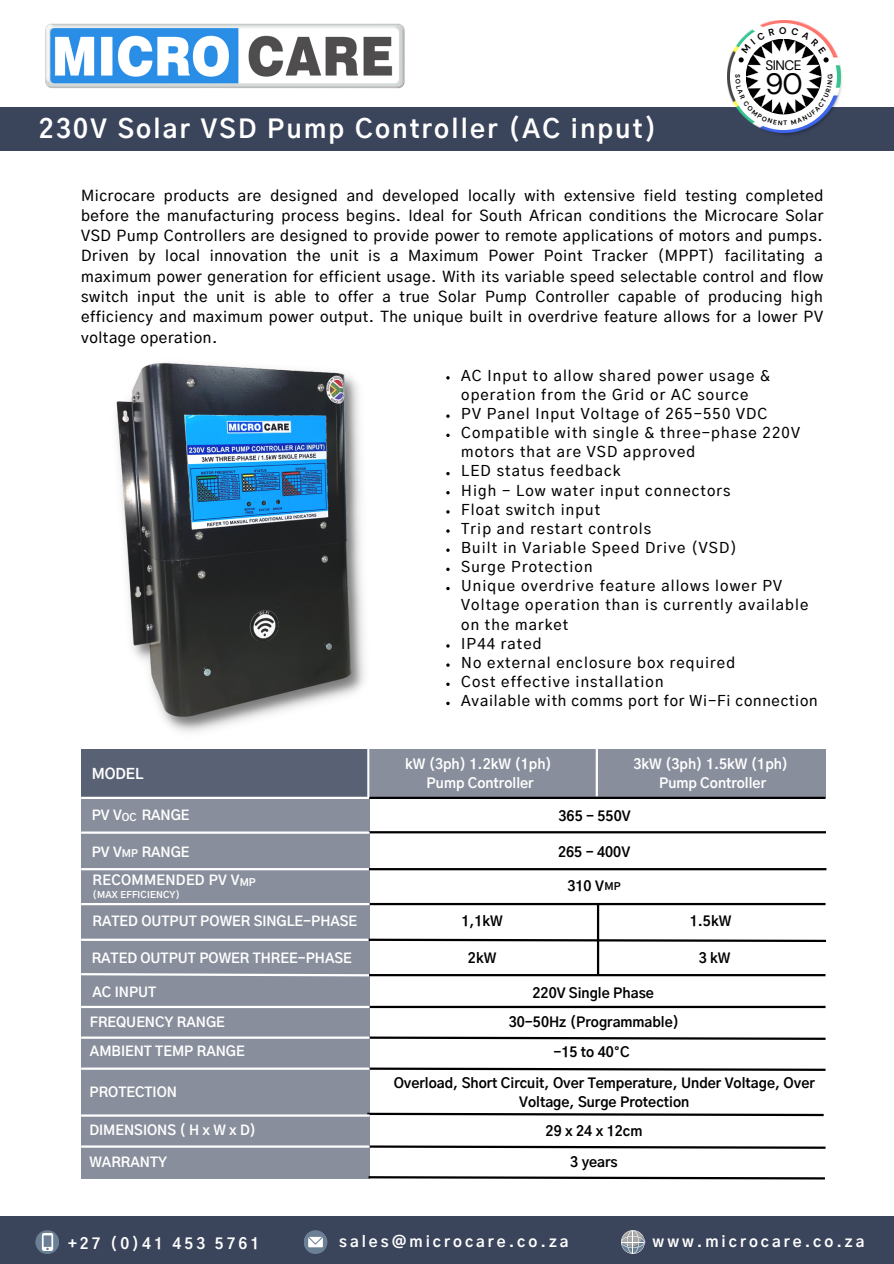
<style>
.page{position:relative;width:894px;height:1264px;background:#fff}
.page>*{position:absolute;margin:0;border:0;box-sizing:border-box;transform-origin:0 0}
.t1{font:29.25px "DM Sans";color:#000}
.t2{font:700 25.5px "Gothic A1";letter-spacing:.09em;color:#fff}
.t3{font:700 15.15px "Gothic A1";letter-spacing:.2em;color:#fff}
.t4{font:500 15px/20.2px "Gothic A1";letter-spacing:.035em;color:#000;text-align:justify}
.t5{font:500 14.7px/19.2px "Gothic A1";letter-spacing:.075em;color:#000}
.t6{font:700 14.55px "Gothic A1";color:#fff}
.t7{font:700 13.8px/18.3px "Gothic A1";color:#000;text-align:center}
.t8{font:700 13.8px/19.2px "Gothic A1";color:#fff;text-align:center}
.t9{font:700 13.65px/29.8px "Gothic A1";color:#fff}
.t10{font:700 13.65px "Gothic A1";letter-spacing:.02em;color:#fff}
.t11{font:13.65px "DM Sans";letter-spacing:-.04em;color:#000}
.t12{font:700 10.2px "Gothic A1";color:#fff}
.t13{font:700 10.2px "Gothic A1";color:#000}
.t14{font:700 9.15px "Gothic A1";letter-spacing:.025em;color:#fff}
.t15{font:700 6.45px "DM Sans";color:#000}
.s1{font-size:10.2px}
</style>
<div class="page">
<div style="left:0;top:107px;width:893px;height:43px;background:#3a445b"></div>
<img style="left:776px;top:65px;width:66px;height:70px">
<img style="left:727px;top:21px;width:112px;height:112px">
<div style="left:81px;top:748px;width:744px;height:49px;background:#888e9c"></div>
<svg style="left:81px;top:748px;width:288px;height:430px;background:#848a99"></svg>
<hr style="left:369px;top:903px;width:456px;height:2px;background:#000">
<hr style="left:81px;top:796px;width:288px;height:3px;background:#fff">
<hr style="left:369px;top:796px;width:456px;height:3px;background:#000">
<hr style="left:81px;top:868px;width:288px;height:2px;background:#fff">
<hr style="left:81px;top:903px;width:288px;height:2px;background:#fff">
<svg style="left:366px;top:937px;width:460px;height:6px"></svg>
<svg style="left:81px;top:971px;width:291px;height:6px"></svg>
<hr style="left:369px;top:974px;width:456px;height:2px;background:#000">
<hr style="left:81px;top:938px;width:287px;height:2px;background:#fff">
<hr style="left:369px;top:1005px;width:456px;height:3px;background:#000">
<hr style="left:81px;top:1005px;width:288px;height:3px;background:#fff">
<svg style="left:367px;top:1035px;width:459px;height:6px"></svg>
<hr style="left:81px;top:1036px;width:288px;height:2px;background:#fff">
<svg style="left:367px;top:1066px;width:459px;height:6px"></svg>
<hr style="left:81px;top:1067px;width:288px;height:2px;background:#fff">
<hr style="left:369px;top:868px;width:457px;height:2px;background:#000">
<hr style="left:595px;top:748px;width:2px;height:48px;background:#fff">
<hr style="left:368px;top:831px;width:457px;height:2px;background:#000">
<hr style="left:81px;top:831px;width:288px;height:2px;background:#fff">
<hr style="left:596px;top:904px;width:3px;height:71px;background:#000">
<hr style="left:367px;top:748px;width:2px;height:49px;background:#fff">
<svg style="left:365px;top:1111px;width:459px;height:6px"></svg>
<hr style="left:81px;top:1114px;width:288px;height:2px;background:#fff">
<svg style="left:367px;top:1144px;width:459px;height:5px"></svg>
<hr style="left:81px;top:1145px;width:288px;height:2px;background:#fff">
<svg style="left:366px;top:1174px;width:459px;height:6px"></svg>
<img style="left:116px;top:362px;width:249px;height:370px">
<img style="left:45px;top:23px;width:360px;height:66px">
<div style="left:0;top:1216px;width:893px;height:47px;background:#3a445b"></div>
<svg style="left:35px;top:1230px;width:24px;height:23px"></svg>
<svg style="left:42px;top:1232px;width:11px;height:18px"></svg>
<div style="left:303px;top:1230px;width:24px;height:23px;background:#6b8094;border-radius:50%"></div>
<svg style="left:308px;top:1236px;width:15px;height:11px"></svg>
<svg style="left:621px;top:1230px;width:23px;height:23px"></svg>
<svg style="left:729px;top:23px;width:108px;height:107px"></svg>
<h2 class="t2" style="left:39px;top:117px;width:619px">230V Solar VSD Pump Controller (AC input)</h2>
<p class="t11" style="left:765px;top:56px;width:37px">SINCE</p>
<h1 class="t1" style="left:764px;top:65px;width:39px">90</h1>
<p class="t15" style="left:825px;top:79px;width:7px;rotate:-90deg">G</p>
<p class="t4" style="left:81px;top:186px;width:743px">Microcare products are designed and developed locally with extensive field testing completed before the manufacturing process begins. Ideal for South African conditions the Microcare Solar VSD Pump Controllers are designed to provide power to remote applications of motors and pumps.<br>Driven by local innovation the unit is a Maximum Power Point Tracker (MPPT) facilitating a maximum power generation for efficient usage. With its variable speed selectable control and flow switch input the unit is able to offer a true Solar Pump Controller capable of producing high efficiency and maximum power output. The unique built in overdrive feature allows for a lower PV voltage operation.</p>
<p class="t6" style="left:92px;top:767px;width:53px">MODEL</p>
<p class="t9" style="left:92px;top:801px;width:99px">PV V<span class="s1">OC</span> RANGE</p>
<p class="t9" style="left:92px;top:837px;width:99px">PV V<span class="s1">MP</span> RANGE</p>
<p class="t5" style="left:461px;top:367px;width:358px">AC Input to allow shared power usage &amp; operation from the Grid or AC source<br>PV Panel Input Voltage of 265-550 VDC<br>Compatible with single &amp; three-phase 220V motors that are VSD approved<br>LED status feedback<br>High - Low water input connectors<br>Float switch input<br>Trip and restart controls<br>Built in Variable Speed Drive (VSD)<br>Surge Protection<br>Unique overdrive feature allows lower PV<br>Voltage operation than is currently available on the market<br>IP44 rated<br>No external enclosure box required<br>Cost effective installation<br>Available with comms port for Wi-Fi connection</p>
<p class="t8" style="left:405px;top:755px;width:148px">kW (3ph) 1.2kW (1ph)<br>Pump Controller</p>
<p class="t8" style="left:633px;top:755px;width:156px">3kW (3ph) 1.5kW (1ph)<br>Pump Controller</p>
<p class="t7" style="left:558px;top:807px;width:74px">365 - 550V</p>
<p class="t7" style="left:558px;top:843px;width:74px">265 - 400V</p>
<p class="t10" style="left:93px;top:874px;width:148px">RECOMMENDED PV V</p>
<p class="t14" style="left:93px;top:890px;width:89px">(MAX EFFICIENCY)</p>
<p class="t9" style="left:93px;top:907px;width:266px">RATED OUTPUT POWER SINGLE-PHASE</p>
<p class="t9" style="left:92px;top:943px;width:261px">RATED OUTPUT POWER THREE-PHASE</p>
<p class="t9" style="left:93px;top:978px;width:65px">AC INPUT</p>
<p class="t7" style="left:532px;top:984px;width:123px">220V Single Phase</p>
<p class="t12" style="left:240px;top:877px;width:18px">MP</p>
<p class="t7" style="left:567px;top:877px;width:38px">310 V</p>
<p class="t13" style="left:604px;top:881px;width:18px">MP</p>
<p class="t7" style="left:461px;top:913px;width:43px">1,1kW</p>
<p class="t7" style="left:689px;top:913px;width:43px">1.5kW</p>
<p class="t7" style="left:468px;top:950px;width:30px">2kW</p>
<p class="t7" style="left:698px;top:950px;width:33px">3 kW</p>
<p class="t9" style="left:90px;top:1007px;width:156px">FREQUENCY RANGE<br>AMBIENT TEMP RANGE</p>
<p class="t9" style="left:89px;top:1078px;width:89px">PROTECTION</p>
<p class="t9" style="left:89px;top:1116px;width:168px">DIMENSIONS ( H x W x D)</p>
<p class="t9" style="left:89px;top:1147px;width:79px">WARRANTY</p>
<p class="t7" style="left:508px;top:1013px;width:172px">30-50Hz (Programmable)</p>
<p class="t7" style="left:553px;top:1043px;width:78px">-15 to 40°C</p>
<p class="t7" style="left:393px;top:1075px;width:422px">Overload, Short Circuit, Over Temperature, Under Voltage, Over<br>Voltage, Surge Protection</p>
<p class="t7" style="left:545px;top:1122px;width:98px">29 x 24 x 12cm</p>
<p class="t7" style="left:570px;top:1153px;width:49px">3 years</p>
<p class="t3" style="left:68px;top:1237px;width:193px">+27 (0)41 453 5761</p>
<p class="t3" style="left:339px;top:1234px;width:231px">sales@microcare.co.za</p>
<p class="t3" style="left:652px;top:1234px;width:213px">www.microcare.co.za</p>
</div>
